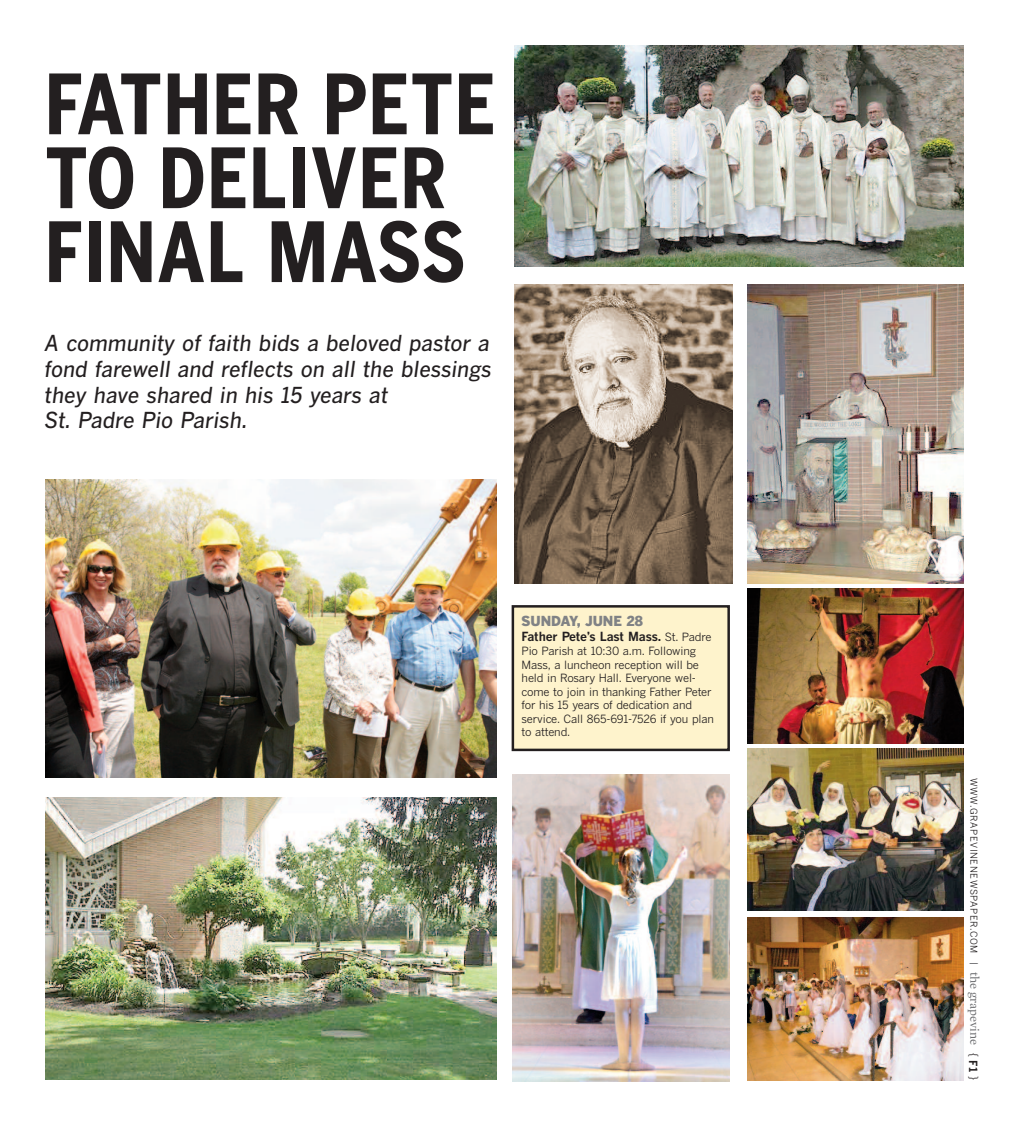
<style>
.page{position:relative;width:1024px;height:1125px;background:#fff}
.page>*{position:absolute;margin:0;border:0;box-sizing:border-box;transform-origin:0 0}
.t1{font:700 82.12px/73.9px "Benton Gothic Cond";letter-spacing:.015em;color:#231f20}
.t2{font:italic 500 21.88px/25.9px "Benton Gothic";color:#231f20;scale:.96 1}
.t3{font:900 13.75px "Benton Gothic";letter-spacing:-.005em;color:#808285}
.t4{font:700 12.5px "Benton Gothic";letter-spacing:-.015em;color:#231f20}
.t5{font:11.25px/13.5px "Benton Gothic";letter-spacing:-.015em;color:#231f20}
.t6{font:9.38px "Benton Gothic";letter-spacing:.065em;color:#231f20}
.s1{font-weight:400;font-size:11.25px}
.s2{font-weight:500;font-size:8.75px;color:#636366}
.s3{font-family:"Mercury News HTF1 Roman";font-size:12.5px;color:#6c6d70}
.s4{font-size:10.62px}
.s5{font-weight:700;font-size:11.25px}
</style>
<div class="page">
<img style="left:45px;top:480px;width:451px;height:298px">
<img style="left:515px;top:45px;width:448px;height:221px">
<img style="left:747px;top:589px;width:216px;height:154px">
<img style="left:512px;top:774px;width:218px;height:307px">
<img style="left:748px;top:285px;width:215px;height:299px">
<img style="left:747px;top:917px;width:216px;height:163px">
<img style="left:747px;top:749px;width:216px;height:161px">
<img style="left:45px;top:797px;width:451px;height:283px">
<img style="left:514px;top:285px;width:218px;height:299px">
<div style="left:513px;top:606px;width:216px;height:144px;background:#fef3cc"></div>
<div style="left:512px;top:605px;width:218px;height:146px;border:2px solid #231f20"></div>
<h1 class="t1" style="left:45px;top:69px;width:452px">FATHER PETE<br>TO DELIVER<br>FINAL MASS</h1>
<h2 class="t2" style="left:45px;top:330px;width:467px">A community of faith bids a beloved pastor a fond farewell and reflects on all the blessings they have shared in his 15 years at<br>St. Padre Pio Parish.</h2>
<p class="t3" style="left:522px;top:613px;width:123px">SUNDAY, JUNE 28</p>
<p class="t4" style="left:522px;top:630px;width:191px">Father Pete’s Last Mass. <span class="s1">St. Padre</span></p>
<p class="t5" style="left:521px;top:645px;width:194px">Pio Parish at 10:30 a.m. Following<br>Mass, a luncheon reception will be held in Rosary Hall. Everyone wel&shy;come to join in thanking Father Peter for his 15 years of dedication and service. Call 865-691-7526 if you plan to attend.</p>
<p class="t6" style="left:979px;top:778px;width:303px;rotate:90deg">WWW.GRAPEVINENEWSPAPER.COM <span class="s2">|</span> <span class="s3">the grapevine</span> <span class="s4">{</span> <span class="s5">F1</span> <span class="s4">}</span></p>
</div>
